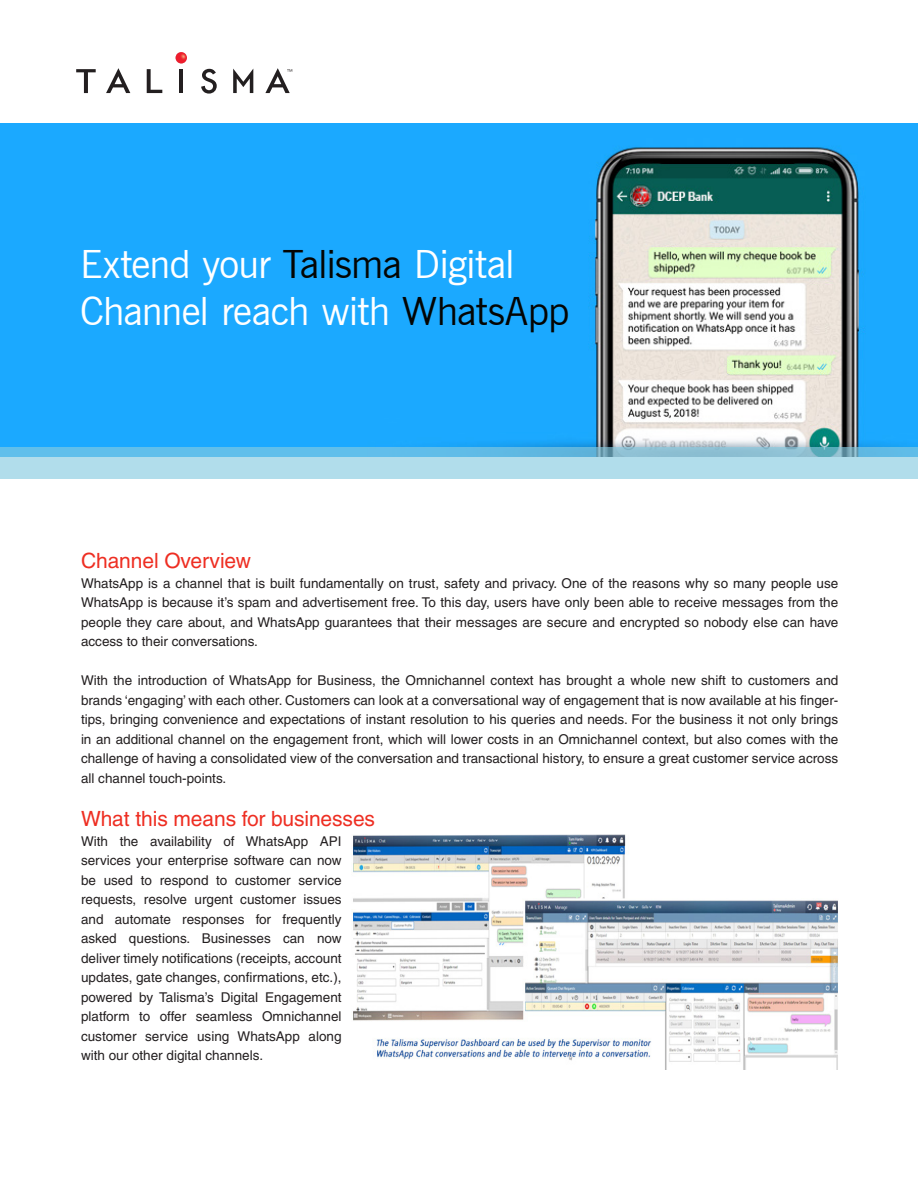
<style>
.page{position:relative;width:918px;height:1188px;background:#fff}
.page>*{position:absolute;margin:0;border:0;box-sizing:border-box;transform-origin:0 0}
.t1{font:39px/46.8px "News Gothic BT";letter-spacing:-.02em;color:#fff}
.t2{font:21px "Helvetica";letter-spacing:-.005em;color:#ee2e22}
.t3{font:13.5px/19.5px "Helvetica";color:#231f20;text-align:justify}
.s1{color:#040503}
</style>
<div class="page">
<img style="left:0;top:123px;width:918px;height:325px">
<svg style="left:0;top:448px;width:918px;height:31px;background:#9cd3e7"></svg>
<svg style="left:76px;top:69px;width:20px;height:24px"></svg>
<svg style="left:106px;top:68px;width:24px;height:25px"></svg>
<hr style="left:179px;top:69px;width:4px;height:24px;background:#231f20">
<svg style="left:201px;top:69px;width:16px;height:25px"></svg>
<svg style="left:233px;top:69px;width:20px;height:24px"></svg>
<svg style="left:147px;top:69px;width:15px;height:24px"></svg>
<svg style="left:265px;top:68px;width:27px;height:25px"></svg>
<svg style="left:176px;top:52px;width:11px;height:11px"></svg>
<img style="left:352px;top:834px;width:486px;height:236px">
<h1 class="t1" style="left:80px;top:241px;width:491px">Extend your <span class="s1">Talisma</span> Digital<br>Channel reach with <span class="s1">WhatsApp</span></h1>
<h2 class="t2" style="left:81px;top:549px;width:171px">Channel Overview</h2>
<p class="t3" style="left:81px;top:573px;width:759px">WhatsApp is a channel that is built fundamentally on trust, safety and privacy. One of the reasons why so many people use WhatsApp is because it’s spam and advertisement free. To this day, users have only been able to receive messages from the people they care about, and WhatsApp guarantees that their messages are secure and encrypted so nobody else can have access to their conversations.</p>
<p class="t3" style="left:81px;top:671px;width:759px">With the introduction of WhatsApp for Business, the Omnichannel context has brought a whole new shift to customers and brands ‘engaging’ with each other. Customers can look at a conversational way of engagement that is now available at his finger&shy;tips, bringing convenience and expectations of instant resolution to his queries and needs. For the business it not only brings in an additional channel on the engagement front, which will lower costs in an Omnichannel context, but also comes with the challenge of having a consolidated view of the conversation and transactional history, to ensure a great customer service across all channel touch-points.</p>
<h2 class="t2" style="left:81px;top:807px;width:296px">What this means for businesses</h2>
<p class="t3" style="left:81px;top:831px;width:262px">With the availability of WhatsApp API services your enterprise software can now be used to respond to customer service requests, resolve urgent customer issues and automate responses for frequently asked questions. Businesses can now deliver timely notifications (receipts, account updates, gate changes, confirmations, etc.), powered by Talisma’s Digital Engagement platform to offer seamless Omnichannel customer service using WhatsApp along with our other digital channels.</p>
</div>
